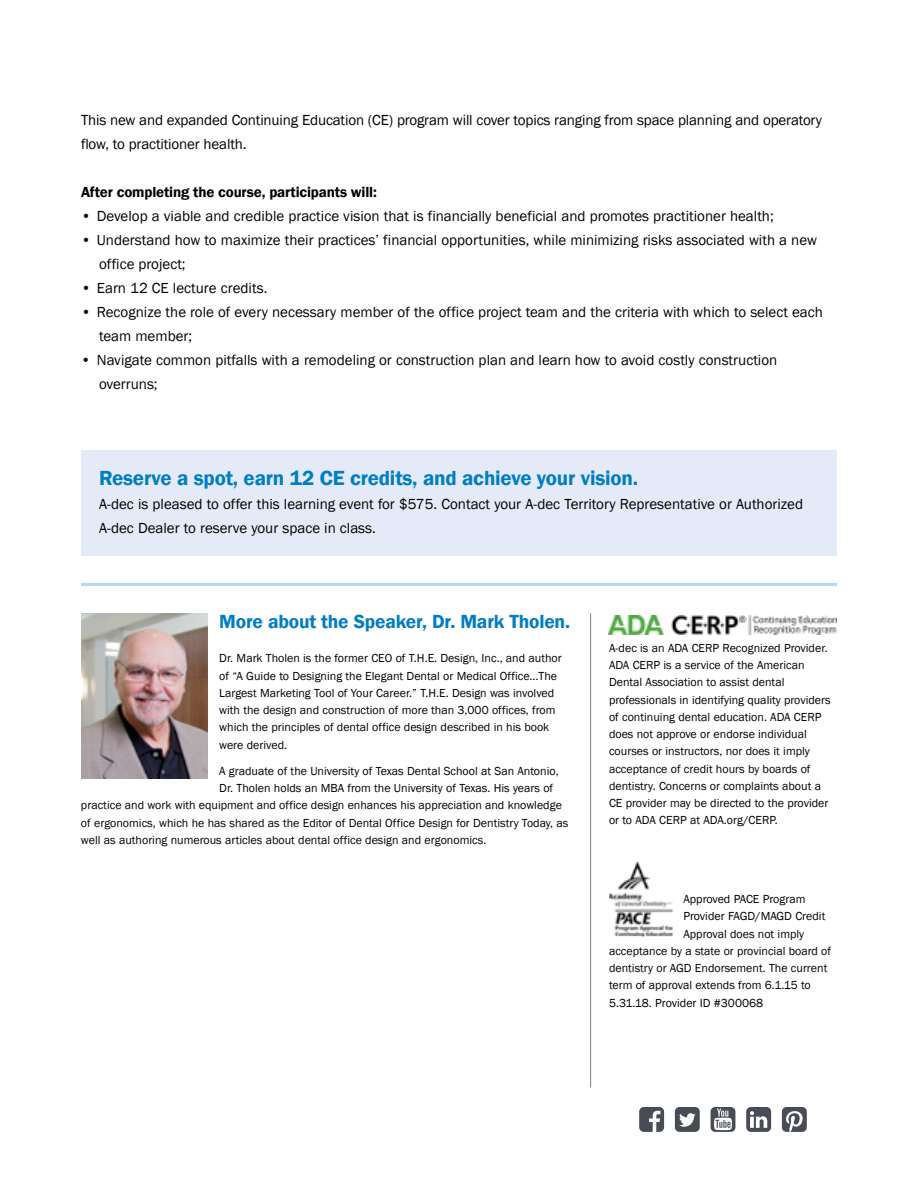
<style>
.page{position:relative;width:918px;height:1188px;background:#fff}
.page>*{position:absolute;margin:0;border:0;box-sizing:border-box;transform-origin:0 0}
.t1{font:600 21px "Franklin Gothic";letter-spacing:-.01em;color:#007dc3}
.t2{font:600 19.5px "Franklin Gothic";letter-spacing:-.01em;color:#007dc3}
.t3{font:15px/24px "Franklin Gothic";color:#000}
.t4{font:600 15px "Franklin Gothic";letter-spacing:-.01em;color:#000}
.t5{font:12px/17.2px "Franklin Gothic";color:#000}
</style>
<div class="page">
<div style="left:81px;top:450px;width:756px;height:106px;background:#e4eaf7"></div>
<svg style="left:639px;top:1107px;width:25px;height:25px"></svg>
<svg style="left:746px;top:1107px;width:25px;height:25px"></svg>
<svg style="left:782px;top:1107px;width:25px;height:25px"></svg>
<svg style="left:711px;top:1107px;width:24px;height:25px"></svg>
<svg style="left:675px;top:1107px;width:25px;height:25px"></svg>
<hr style="left:590px;top:614px;width:1px;height:474px;background:#808285">
<img style="left:81px;top:613px;width:126px;height:165px">
<img style="left:609px;top:615px;width:228px;height:19px">
<img style="left:609px;top:861px;width:64px;height:76px">
<hr style="left:81px;top:583px;width:756px;height:3px;background:#007dc3">
<p class="t3" style="left:81px;top:108px;width:743px">This new and expanded Continuing Education (CE) program will cover topics ranging from space planning and operatory flow, to practitioner health.</p>
<p class="t4" style="left:81px;top:182px;width:297px">After completing the course, participants will:</p>
<p class="t3" style="left:81px;top:204px;width:694px">• Develop a viable and credible practice vision that is financially beneficial and promotes practitioner health;</p>
<p class="t3" style="left:99px;top:228px;width:719px;text-indent:-18px">• Understand how to maximize their practices’ financial opportunities, while minimizing risks associated with a new office project;</p>
<p class="t3" style="left:81px;top:276px;width:188px">• Earn 12 CE lecture credits.</p>
<p class="t3" style="left:99px;top:300px;width:725px;text-indent:-18px">• Recognize the role of every necessary member of the office project team and the criteria with which to select each team member;</p>
<p class="t3" style="left:99px;top:348px;width:680px;text-indent:-18px">• Navigate common pitfalls with a remodeling or construction plan and learn how to avoid costly construction overruns;</p>
<h1 class="t1" style="left:99px;top:465px;width:541px">Reserve a spot, earn 12 CE credits, and achieve your vision.</h1>
<p class="t3" style="left:99px;top:492px;width:706px">A-dec is pleased to offer this learning event for $575. Contact your A-dec Territory Representative or Authorized<br>A-dec Dealer to reserve your space in class.</p>
<h2 class="t2" style="left:219px;top:609px;width:352px">More about the Speaker, Dr. Mark Tholen.</h2>
<p class="t5" style="left:219px;top:650px;width:344px">Dr. Mark Tholen is the former CEO of T.H.E. Design, Inc., and author of “A Guide to Designing the Elegant Dental or Medical Office...The Largest Marketing Tool of Your Career.” T.H.E. Design was involved with the design and construction of more than 3,000 offices, from which the principles of dental office design described in his book were derived.</p>
<p class="t5" style="left:219px;top:763px;width:341px">A graduate of the University of Texas Dental School at San Antonio,</p>
<p class="t5" style="left:219px;top:780px;width:335px">Dr. Tholen holds an MBA from the University of Texas. His years of</p>
<p class="t5" style="left:81px;top:797px;width:482px">practice and work with equipment and office design enhances his appreciation and knowledge</p>
<p class="t5" style="left:81px;top:814px;width:489px">of ergonomics, which he has shared as the Editor of Dental Office Design for Dentistry Today, as</p>
<p class="t5" style="left:81px;top:831px;width:407px">well as authoring numerous articles about dental office design and ergonomics.</p>
<p class="t5" style="left:609px;top:640px;width:223px">A-dec is an ADA CERP Recognized Provider.<br>ADA CERP is a service of the American Dental Association to assist dental professionals in identifying quality providers of continuing dental education. ADA CERP does not approve or endorse individual courses or instructors, nor does it imply acceptance of credit hours by boards of dentistry. Concerns or complaints about a CE provider may be directed to the provider or to ADA CERP at ADA.org/CERP.</p>
<p class="t5" style="left:683px;top:891px;width:124px">Approved PACE Program</p>
<p class="t5" style="left:683px;top:908px;width:143px">Provider FAGD/MAGD Credit</p>
<p class="t5" style="left:683px;top:925px;width:122px">Approval does not imply</p>
<p class="t5" style="left:609px;top:942px;width:224px">acceptance by a state or provincial board of</p>
<p class="t5" style="left:609px;top:960px;width:220px">dentistry or AGD Endorsement. The current</p>
<p class="t5" style="left:609px;top:977px;width:203px">term of approval extends from 6.1.15 to</p>
<p class="t5" style="left:609px;top:994px;width:156px">5.31.18. Provider ID #300068</p>
</div>
